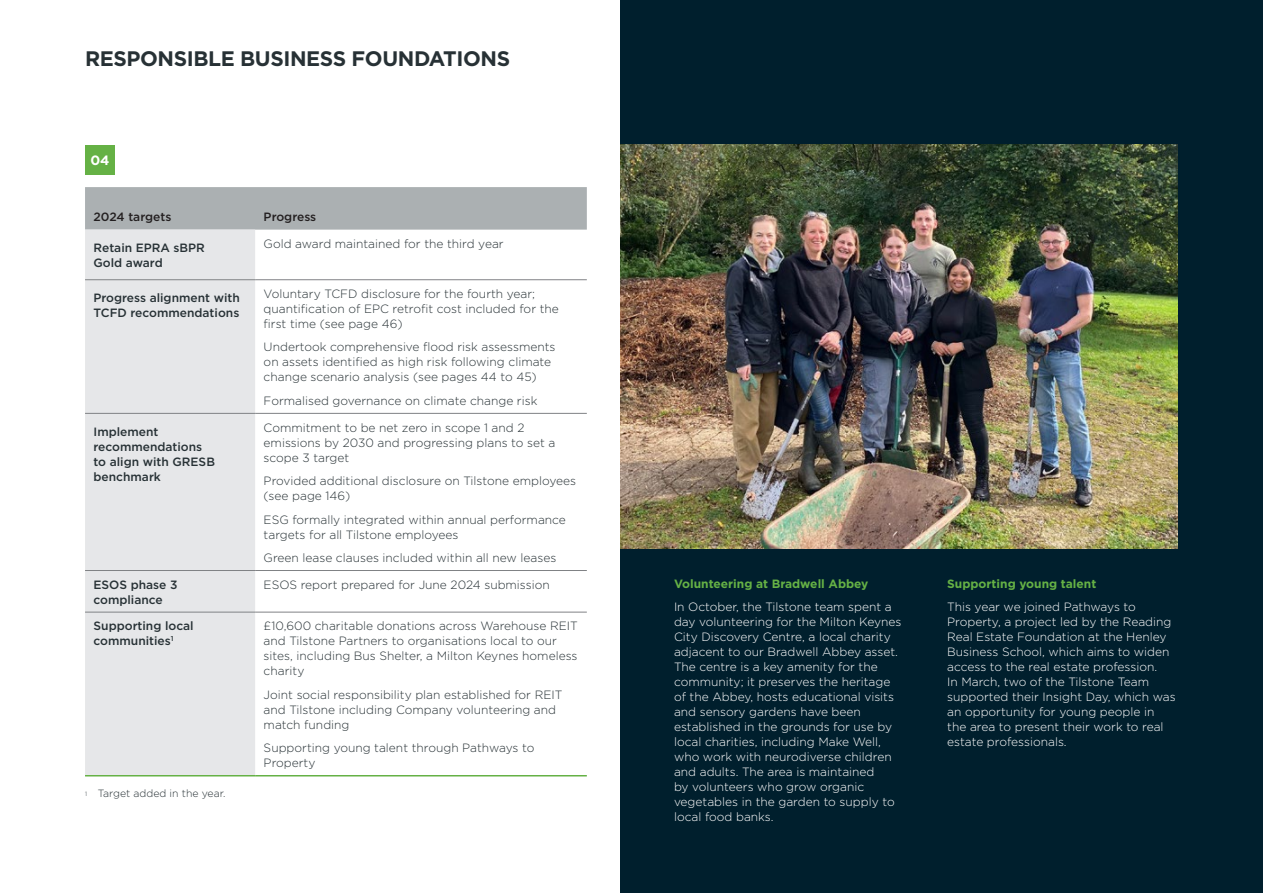
<style>
.page{position:relative;width:1263px;height:893px;background:#fff}
.page>*{position:absolute;margin:0;border:0;box-sizing:border-box;transform-origin:0 0}
.t1{font:700 21px "Gotham";letter-spacing:-.02em;color:#273135}
.t2{font:700 13.5px "Gotham";color:#fff}
.t3{font:300 12px/15px "Gotham";color:#273135}
.t4{font:300 12px/15px "Gotham";color:#fff}
.t5{font:500 12px/15px "Gotham";color:#273135}
.t6{font:700 12px "Gotham";color:#65b145}
.t7{font:500 12px "Gotham";color:#231f20}
.t8{font:300 10.5px "Gotham";color:#273135}
.s1{font-size:6.15px}
</style>
<div class="page">
<div style="left:621px;top:0;width:642px;height:893px;background:#001f2d"></div>
<img style="left:621px;top:145px;width:557px;height:404px">
<div style="left:85px;top:145px;width:30px;height:30px;background:#65b145"></div>
<div style="left:85px;top:187px;width:502px;height:43px;background:#abb0b2"></div>
<div style="left:85px;top:230px;width:170px;height:545px;background:#e6e7e9"></div>
<hr style="left:85px;top:775px;width:170px;height:1px;background:#65b145">
<hr style="left:255px;top:775px;width:332px;height:1px;background:#65b145">
<hr style="left:85px;top:279px;width:170px;height:1px;background:#808285">
<hr style="left:255px;top:279px;width:332px;height:1px;background:#808285">
<hr style="left:85px;top:413px;width:170px;height:1px;background:#808285">
<hr style="left:255px;top:413px;width:332px;height:1px;background:#808285">
<hr style="left:85px;top:570px;width:170px;height:1px;background:#808285">
<hr style="left:255px;top:570px;width:332px;height:1px;background:#808285">
<hr style="left:85px;top:612px;width:170px;height:1px;background:#808285">
<hr style="left:255px;top:612px;width:332px;height:1px;background:#808285">
<h1 class="t1" style="left:85px;top:44px;width:427px">RESPONSIBLE BUSINESS FOUNDATIONS</h1>
<p class="t2" style="left:90px;top:151px;width:21px">04</p>
<p class="t7" style="left:94px;top:209px;width:79px">2024 targets</p>
<p class="t7" style="left:264px;top:209px;width:54px">Progress</p>
<p class="t5" style="left:94px;top:240px;width:113px">Retain EPRA sBPR<br>Gold award</p>
<p class="t3" style="left:264px;top:236px;width:242px">Gold award maintained for the third year</p>
<p class="t5" style="left:94px;top:290px;width:148px">Progress alignment with<br>TCFD recommendations</p>
<p class="t3" style="left:264px;top:286px;width:297px">Voluntary TCFD disclosure for the fourth year; quantification of EPC retrofit cost included for the first time (see page 46)</p>
<p class="t3" style="left:264px;top:339px;width:293px">Undertook comprehensive flood risk assessments on assets identified as high risk following climate change scenario analysis (see pages 44 to 45)</p>
<p class="t3" style="left:264px;top:393px;width:275px">Formalised governance on climate change risk</p>
<p class="t5" style="left:94px;top:424px;width:123px">Implement recommendations to align with GRESB benchmark</p>
<p class="t3" style="left:264px;top:419px;width:293px">Commitment to be net zero in scope 1 and 2 emissions by 2030 and progressing plans to set a scope 3 target</p>
<p class="t3" style="left:264px;top:473px;width:314px">Provided additional disclosure on Tilstone employees (see page 146)</p>
<p class="t3" style="left:264px;top:511px;width:304px">ESG formally integrated within annual performance targets for all Tilstone employees</p>
<p class="t3" style="left:264px;top:550px;width:294px">Green lease clauses included within all new leases</p>
<p class="t5" style="left:94px;top:577px;width:85px">ESOS phase 3 compliance</p>
<p class="t3" style="left:264px;top:577px;width:288px">ESOS report prepared for June 2024 submission</p>
<p class="t5" style="left:94px;top:618px;width:102px">Supporting local communities<sup>1</sup></p>
<p class="t3" style="left:264px;top:618px;width:316px">£10,600 charitable donations across Warehouse REIT and Tilstone Partners to organisations local to our sites, including Bus Shelter, a Milton Keynes homeless charity</p>
<p class="t3" style="left:264px;top:687px;width:300px">Joint social responsibility plan established for REIT and Tilstone including Company volunteering and match funding</p>
<p class="t3" style="left:264px;top:740px;width:272px">Supporting young talent through Pathways to<br>Property</p>
<p class="t8" style="left:85px;top:787px;width:142px"><span class="s1">1</span> Target added in the year.</p>
<p class="t6" style="left:674px;top:576px;width:196px">Volunteering at Bradwell Abbey</p>
<p class="t4" style="left:674px;top:599px;width:229px">In October, the Tilstone team spent a day volunteering for the Milton Keynes City Discovery Centre, a local charity adjacent to our Bradwell Abbey asset.<br>The centre is a key amenity for the community; it preserves the heritage of the Abbey, hosts educational visits and sensory gardens have been established in the grounds for use by local charities, including Make Well, who work with neurodiverse children and adults. The area is maintained<br>by volunteers who grow organic vegetables in the garden to supply to local food banks.</p>
<p class="t6" style="left:947px;top:576px;width:151px">Supporting young talent</p>
<p class="t4" style="left:947px;top:599px;width:230px">This year we joined Pathways to Property, a project led by the Reading Real Estate Foundation at the Henley Business School, which aims to widen access to the real estate profession.<br>In March, two of the Tilstone Team supported their Insight Day, which was an opportunity for young people in the area to present their work to real estate professionals.</p>
</div>
